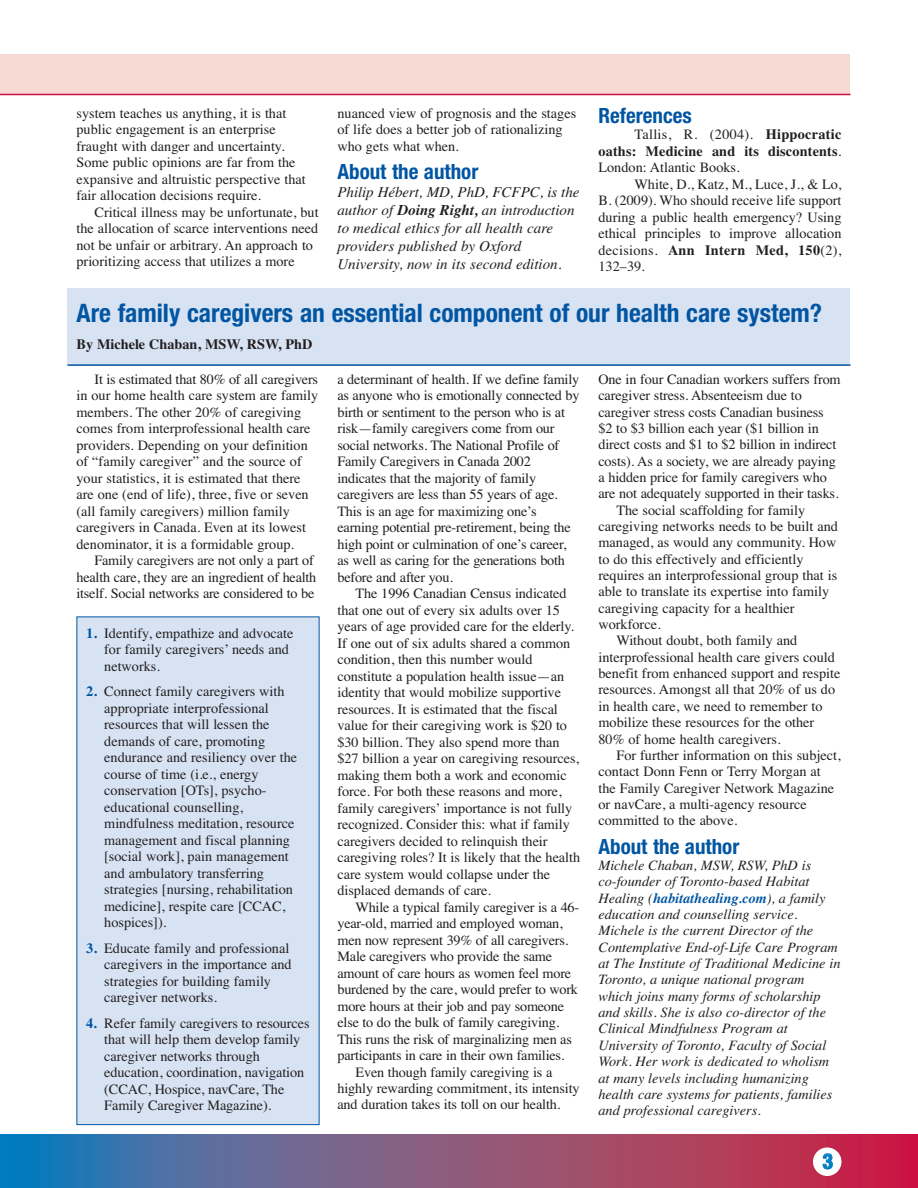
<style>
.page{position:relative;width:918px;height:1188px;background:#fff}
.page>*{position:absolute;margin:0;border:0;box-sizing:border-box;transform-origin:0 0}
.t1{font:700 condensed 25.5px "Helvetica Neue";color:#0155a2}
.t2{font:700 condensed 21px "Helvetica Neue";color:#0155a2}
.t3{font:700 condensed 21px "Helvetica Neue";color:#007cc2}
.t4{font:italic 15px/18px "Times";color:#231f20}
.t5{font:14.25px/16.5px "Times";letter-spacing:-.005em;color:#231f20}
.t6{font:italic 14.25px/16.4px "Times";color:#231f20}
.t7{font:700 14.25px/16.5px "Times";letter-spacing:.01em;color:#231f20;text-align:justify}
.s1{font-weight:700}
.s2{font-weight:400}
.s3{font-weight:700;color:#0155a2}
</style>
<div class="page">
<svg style="left:0;top:1134px;width:918px;height:54px;background:#81567d"></svg>
<div style="left:813px;top:1148px;width:29px;height:28px;background:#fff;border-radius:50%"></div>
<div style="left:0;top:54px;width:850px;height:40px;background:#f7d9d3"></div>
<hr style="left:0;top:94px;width:850px;height:1px;background:#cd0d40">
<div style="left:68px;top:289px;width:782px;height:76px;background:#d7e3f3"></div>
<hr style="left:68px;top:364px;width:782px;height:2px;background:#0155a2">
<div style="left:77px;top:617px;width:242px;height:507px;background:#d7e3f3"></div>
<p class="t5" style="left:76px;top:104px;width:231px">system teaches us anything, it is that public engagement is an enterprise fraught with danger and uncertainty.<br>Some public opinions are far from the expansive and altruistic perspective that fair allocation decisions require.</p>
<p class="t5" style="left:76px;top:203px;width:244px;text-indent:18px">Critical illness may be unfortunate, but the allocation of scarce interventions need not be unfair or arbitrary. An approach to prioritizing access that utilizes a more</p>
<p class="t5" style="left:337px;top:104px;width:240px">nuanced view of prognosis and the stages of life does a better job of rationalizing who gets what when.</p>
<h2 class="t2" style="left:338px;top:159px;width:142px">About the author</h2>
<p class="t4" style="left:337px;top:183px;width:243px">Philip Hébert, MD, PhD, FCFPC, is the author of <span class="s1">Doing Right,</span> an introduction to medical ethics for all health care providers published by Oxford University, now in its second edition.</p>
<h2 class="t2" style="left:598px;top:103px;width:95px">References</h2>
<p class="t7" style="left:599px;top:126px;width:245px;text-indent:36px"><span class="s2">Tallis, R. (2004).</span> Hippocratic oaths: Medicine and its discontents<span class="s2">.<br>London: Atlantic Books.</span></p>
<p class="t5" style="left:598px;top:176px;width:245px;text-align:justify;text-indent:36px">White, D., Katz, M., Luce, J., &amp; Lo, B. (2009). Who should receive life support during a public health emergency? Using ethical principles to improve allocation decisions. <span class="s1">Ann Intern Med, 150</span>(2), 132–39.</p>
<h1 class="t1" style="left:76px;top:298px;width:747px">Are family caregivers an essential component of our health care system?</h1>
<p class="t7" style="left:76px;top:336px;width:237px">By Michele Chaban, MSW, RSW, PhD</p>
<p class="t5" style="left:76px;top:371px;width:243px;text-indent:18px">It is estimated that 80% of all caregivers in our home health care system are family members. The other 20% of caregiving comes from interprofessional health care providers. Depending on your definition of “family caregiver” and the source of your statistics, it is estimated that there are one (end of life), three, five or seven (all family caregivers) million family caregivers in Canada. Even at its lowest denominator, it is a formidable group.</p>
<p class="t5" style="left:76px;top:552px;width:241px;text-indent:18px">Family caregivers are not only a part of health care, they are an ingredient of health itself. Social networks are considered to be</p>
<p class="t5" style="left:104px;top:625px;width:191px;text-indent:-18px"><span class="s3">1.</span> Identify, empathize and advocate for family caregivers’ needs and networks.</p>
<p class="t5" style="left:104px;top:683px;width:194px;text-indent:-18px"><span class="s3">2.</span> Connect family caregivers with appropriate interprofessional resources that will lessen the demands of care, promoting endurance and resiliency over the course of time (i.e., energy conservation [OTs], psycho&shy;educational counselling, mindfulness meditation, resource management and fiscal planning [social work], pain management and ambulatory transferring strategies [nursing, rehabilitation medicine], respite care [CCAC, hospices]).</p>
<p class="t5" style="left:104px;top:940px;width:189px;text-indent:-18px"><span class="s3">3.</span> Educate family and professional caregivers in the importance and strategies for building family caregiver networks.</p>
<p class="t5" style="left:104px;top:1015px;width:207px;text-indent:-18px"><span class="s3">4.</span> Refer family caregivers to resources that will help them develop family caregiver networks through education, coordination, navigation (CCAC, Hospice, navCare, The Family Caregiver Magazine).</p>
<p class="t5" style="left:337px;top:371px;width:244px">a determinant of health. If we define family as anyone who is emotionally connected by birth or sentiment to the person who is at risk—family caregivers come from our social networks. The National Profile of Family Caregivers in Canada 2002 indicates that the majority of family caregivers are less than 55 years of age.<br>This is an age for maximizing one’s earning potential pre-retirement, being the high point or culmination of one’s career, as well as caring for the generations both before and after you.</p>
<p class="t5" style="left:337px;top:585px;width:244px;text-indent:18px">The 1996 Canadian Census indicated that one out of every six adults over 15 years of age provided care for the elderly.<br>If one out of six adults shared a common condition, then this number would constitute a population health issue—an identity that would mobilize supportive resources. It is estimated that the fiscal value for their caregiving work is $20 to $30 billion. They also spend more than $27 billion a year on caregiving resources, making them both a work and economic force. For both these reasons and more, family caregivers’ importance is not fully recognized. Consider this: what if family caregivers decided to relinquish their caregiving roles? It is likely that the health care system would collapse under the displaced demands of care.</p>
<p class="t5" style="left:355px;top:899px;width:225px">While a typical family caregiver is a 46-</p>
<p class="t5" style="left:337px;top:915px;width:227px">year-old, married and employed woman,</p>
<p class="t5" style="left:337px;top:932px;width:232px">men now represent 39% of all caregivers.</p>
<p class="t5" style="left:337px;top:948px;width:216px">Male caregivers who provide the same</p>
<p class="t5" style="left:337px;top:965px;width:235px">amount of care hours as women feel more</p>
<p class="t5" style="left:337px;top:981px;width:242px">burdened by the care, would prefer to work</p>
<p class="t5" style="left:337px;top:998px;width:228px">more hours at their job and pay someone</p>
<p class="t5" style="left:337px;top:1014px;width:223px">else to do the bulk of family caregiving.</p>
<p class="t5" style="left:337px;top:1031px;width:236px">This runs the risk of marginalizing men as</p>
<p class="t5" style="left:337px;top:1047px;width:228px">participants in care in their own families.</p>
<p class="t5" style="left:355px;top:1063px;width:198px">Even though family caregiving is a</p>
<p class="t5" style="left:337px;top:1080px;width:244px">highly rewarding commitment, its intensity</p>
<p class="t5" style="left:337px;top:1096px;width:225px">and duration takes its toll on our health.</p>
<p class="t5" style="left:598px;top:371px;width:244px">One in four Canadian workers suffers from</p>
<p class="t5" style="left:598px;top:387px;width:205px">caregiver stress. Absenteeism due to</p>
<p class="t5" style="left:598px;top:403px;width:227px">caregiver stress costs Canadian business</p>
<p class="t5" style="left:598px;top:420px;width:222px">$2 to $3 billion each year ($1 billion in</p>
<p class="t5" style="left:598px;top:436px;width:239px">direct costs and $1 to $2 billion in indirect</p>
<p class="t5" style="left:598px;top:452px;width:239px">costs). As a society, we are already paying</p>
<p class="t5" style="left:598px;top:469px;width:230px">a hidden price for family caregivers who</p>
<p class="t5" style="left:598px;top:485px;width:242px">are not adequately supported in their tasks.</p>
<p class="t5" style="left:616px;top:501px;width:190px">The social scaffolding for family</p>
<p class="t5" style="left:598px;top:518px;width:241px">caregiving networks needs to be built and</p>
<p class="t5" style="left:598px;top:534px;width:239px">managed, as would any community. How</p>
<p class="t5" style="left:598px;top:550px;width:207px">to do this effectively and efficiently</p>
<p class="t5" style="left:598px;top:567px;width:240px">requires an interprofessional group that is</p>
<p class="t5" style="left:598px;top:583px;width:232px">able to translate its expertise into family</p>
<p class="t5" style="left:598px;top:599px;width:198px">caregiving capacity for a healthier</p>
<p class="t5" style="left:598px;top:616px;width:64px">workforce.</p>
<p class="t5" style="left:616px;top:632px;width:182px">Without doubt, both family and</p>
<p class="t5" style="left:598px;top:649px;width:238px">interprofessional health care givers could</p>
<p class="t5" style="left:598px;top:665px;width:243px">benefit from enhanced support and respite</p>
<p class="t5" style="left:598px;top:681px;width:238px">resources. Amongst all that 20% of us do</p>
<p class="t5" style="left:598px;top:698px;width:226px">in health care, we need to remember to</p>
<p class="t5" style="left:598px;top:714px;width:217px">mobilize these resources for the other</p>
<p class="t5" style="left:598px;top:730px;width:184px">80% of home health caregivers.</p>
<p class="t5" style="left:616px;top:747px;width:226px">For further information on this subject,</p>
<p class="t5" style="left:598px;top:763px;width:224px">contact Donn Fenn or Terry Morgan at</p>
<p class="t5" style="left:598px;top:779px;width:237px">the Family Caregiver Network Magazine</p>
<p class="t5" style="left:598px;top:796px;width:210px">or navCare, a multi-agency resource</p>
<p class="t5" style="left:598px;top:812px;width:140px">committed to the above.</p>
<h2 class="t2" style="left:598px;top:833px;width:142px">About the author</h2>
<p class="t6" style="left:598px;top:857px;width:243px">Michele Chaban, MSW, RSW, PhD is co-founder of Toronto-based Habitat Healing (<span class="s3">habitathealing.com</span>), a family education and counselling service.<br>Michele is the current Director of the Contemplative End-of-Life Care Program at The Institute of Traditional Medicine in Toronto, a unique national program which joins many forms of scholarship and skills. She is also co-director of the Clinical Mindfulness Program at University of Toronto, Faculty of Social Work. Her work is dedicated to wholism at many levels including humanizing health care systems for patients, families and professional caregivers.</p>
<h2 class="t3" style="left:823px;top:1148px;width:12px">3</h2>
</div>
